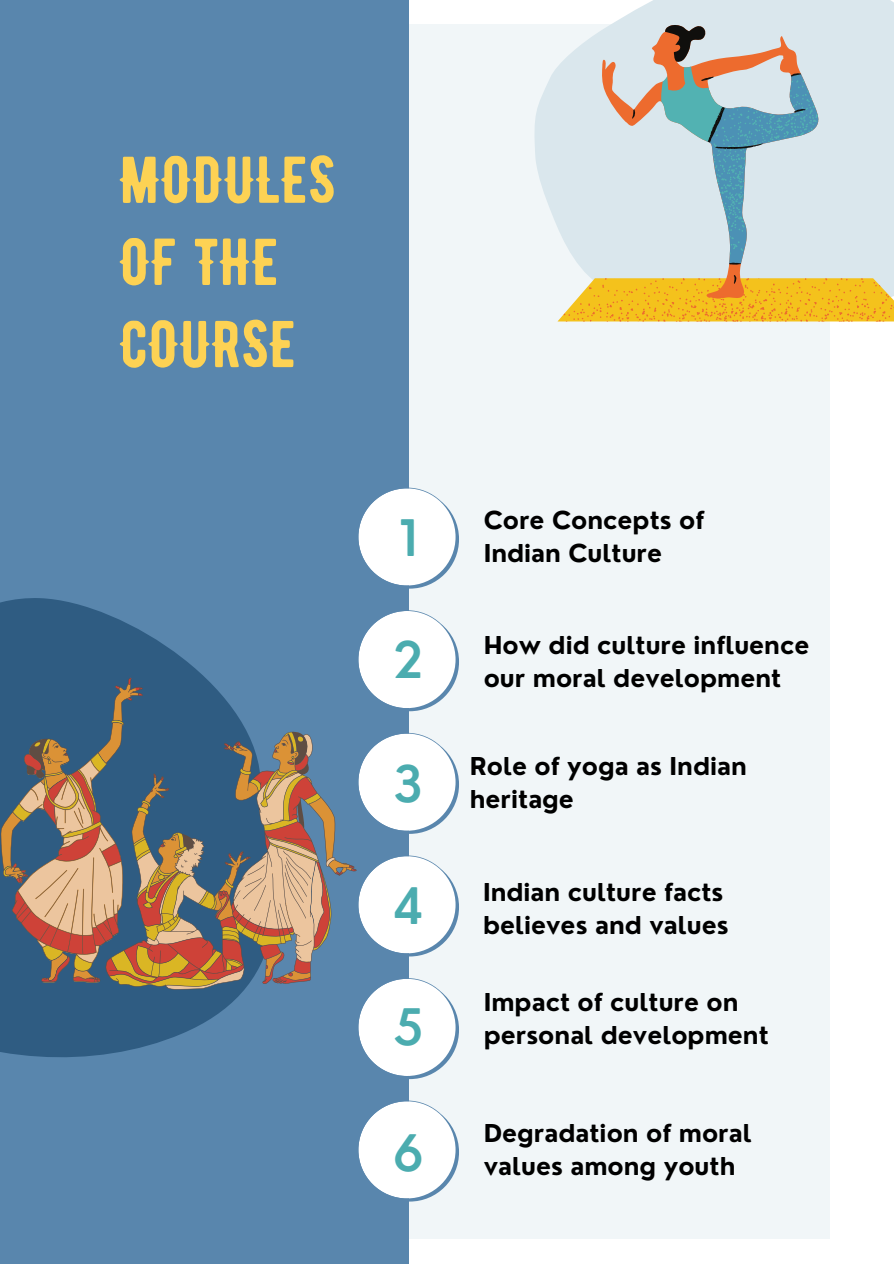
<style>
.page{position:relative;width:894px;height:1264px;background:#fff}
.page>*{position:absolute;margin:0;border:0;box-sizing:border-box;transform-origin:0 0}
.t1{font:66px/82.2px "BERNIER Regular";color:#fdd254}
.t2{font:600 49.05px "Nourd";color:#4bacaf}
.t3{font:700 24px/32.7px "Nourd";color:#000}
</style>
<div class="page">
<div style="left:65px;top:24px;width:764px;height:1214px;background:#f1f6f8"></div>
<div style="left:0;top:0;width:408px;height:1263px;background:#5986ad"></div>
<svg style="left:534px;top:0;width:359px;height:325px;fill:#dae7ed"></svg>
<svg style="left:358px;top:487px;width:101px;height:101px"></svg>
<svg style="left:358px;top:610px;width:101px;height:101px"></svg>
<svg style="left:358px;top:732px;width:101px;height:101px"></svg>
<svg style="left:358px;top:855px;width:101px;height:101px"></svg>
<svg style="left:358px;top:978px;width:101px;height:101px"></svg>
<svg style="left:0;top:598px;width:245px;height:459px;fill:#2f5c82"></svg>
<svg style="left:0;top:678px;width:356px;height:311px"></svg>
<svg style="left:557px;top:24px;width:336px;height:297px"></svg>
<svg style="left:358px;top:1100px;width:101px;height:101px"></svg>
<h1 class="t1" style="left:120px;top:139px;width:218px">MODULES<br>OF THE<br>COURSE</h1>
<h2 class="t2" style="left:399px;top:507px;width:20px">1</h2>
<h2 class="t2" style="left:393px;top:629px;width:32px">2</h2>
<h2 class="t2" style="left:393px;top:752px;width:32px">3</h2>
<h2 class="t2" style="left:393px;top:875px;width:32px">4</h2>
<h2 class="t2" style="left:393px;top:995px;width:32px">5</h2>
<h2 class="t2" style="left:392px;top:1121px;width:33px">6</h2>
<p class="t3" style="left:483px;top:504px;width:222px">Core Concepts of<br>Indian Culture</p>
<p class="t3" style="left:483px;top:629px;width:327px">How did culture influence our moral development</p>
<p class="t3" style="left:469px;top:749px;width:278px">Role of yoga as Indian heritage</p>
<p class="t3" style="left:483px;top:875px;width:247px">Indian culture facts believes and values</p>
<p class="t3" style="left:483px;top:985px;width:286px">Impact of culture on personal development</p>
<p class="t3" style="left:483px;top:1116px;width:269px">Degradation of moral values among youth</p>
</div>
